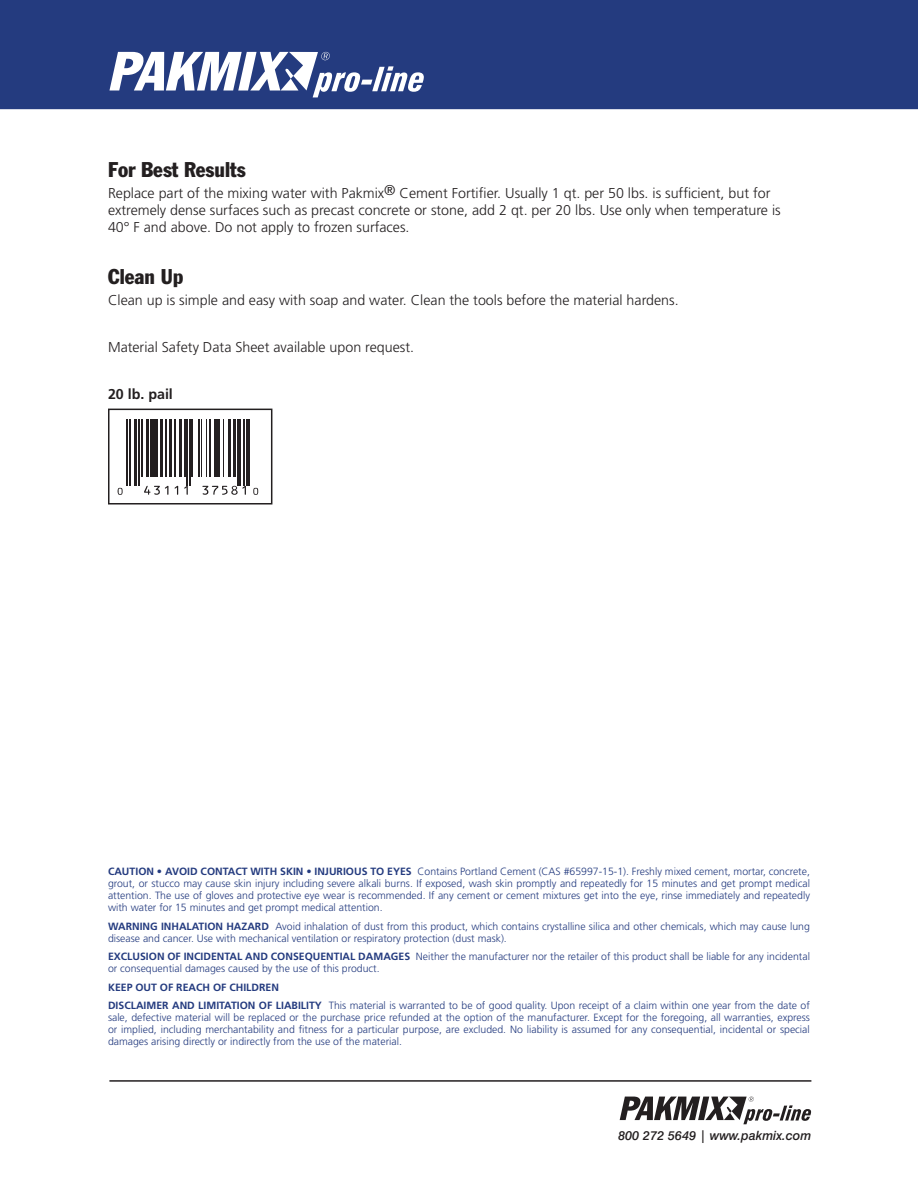
<style>
.page{position:relative;width:918px;height:1188px;background:#fff}
.page>*{position:absolute;margin:0;border:0;box-sizing:border-box;transform-origin:0 0}
.Subhead{font:condensed 21px "Franklin Gothic";color:#231f20}
.Body_Copy{font:300 14.25px/17.1px "Frutiger";color:#231f20}
.Body_Copy-2{font:700 14.25px "Frutiger";color:#231f20}
.t1{font:italic 500 12.75px "Swiss 721 BT";color:#231f20}
.t2{font:300 10.5px/12px "Frutiger";color:#243b7f}
.s1{font-weight:700}
</style>
<div class="page">
<div style="left:0;top:0;width:918px;height:109px;background:#243b7f"></div>
<hr style="left:109px;top:1080px;width:702px;height:2px;background:#231f20">
<svg style="left:620px;top:1097px;width:191px;height:27px"></svg>
<svg style="left:109px;top:52px;width:315px;height:45px"></svg>
<svg style="left:117px;top:419px;width:142px;height:76px"></svg>
<hr style="left:127px;top:419px;width:1px;height:66px;background:#231f20">
<hr style="left:130px;top:419px;width:1px;height:66px;background:#231f20">
<hr style="left:135px;top:419px;width:2px;height:66px;background:#231f20">
<hr style="left:139px;top:419px;width:1px;height:66px;background:#231f20">
<hr style="left:141px;top:419px;width:1px;height:58px;background:#231f20">
<hr style="left:146px;top:419px;width:3px;height:58px;background:#231f20">
<div style="left:150px;top:419px;width:5px;height:58px;background:#231f20"></div>
<hr style="left:157px;top:419px;width:1px;height:58px;background:#231f20">
<hr style="left:161px;top:419px;width:2px;height:58px;background:#231f20">
<hr style="left:166px;top:419px;width:1px;height:58px;background:#231f20">
<hr style="left:170px;top:419px;width:2px;height:58px;background:#231f20">
<hr style="left:175px;top:419px;width:1px;height:58px;background:#231f20">
<hr style="left:179px;top:419px;width:2px;height:58px;background:#231f20">
<hr style="left:184px;top:419px;width:1px;height:58px;background:#231f20">
<hr style="left:187px;top:419px;width:1px;height:66px;background:#231f20">
<hr style="left:189px;top:419px;width:1px;height:66px;background:#231f20">
<hr style="left:192px;top:419px;width:1px;height:58px;background:#231f20">
<hr style="left:198px;top:419px;width:1px;height:58px;background:#231f20">
<hr style="left:201px;top:419px;width:1px;height:58px;background:#231f20">
<hr style="left:206px;top:419px;width:1px;height:58px;background:#231f20">
<hr style="left:210px;top:419px;width:1px;height:58px;background:#231f20">
<hr style="left:214px;top:419px;width:4px;height:58px;background:#231f20">
<hr style="left:219px;top:419px;width:1px;height:58px;background:#231f20">
<hr style="left:223px;top:419px;width:1px;height:58px;background:#231f20">
<hr style="left:228px;top:419px;width:3px;height:58px;background:#231f20">
<hr style="left:233px;top:419px;width:3px;height:58px;background:#231f20">
<hr style="left:237px;top:419px;width:4px;height:66px;background:#231f20">
<hr style="left:244px;top:419px;width:1px;height:66px;background:#231f20">
<hr style="left:246px;top:419px;width:1px;height:66px;background:#231f20">
<hr style="left:249px;top:419px;width:1px;height:66px;background:#231f20">
<svg style="left:118px;top:488px;width:5px;height:7px"></svg>
<svg style="left:144px;top:486px;width:24px;height:9px"></svg>
<svg style="left:175px;top:486px;width:3px;height:9px"></svg>
<svg style="left:184px;top:486px;width:4px;height:9px"></svg>
<svg style="left:202px;top:486px;width:44px;height:9px"></svg>
<svg style="left:253px;top:488px;width:5px;height:7px"></svg>
<div style="left:108px;top:409px;width:164px;height:96px;border:2px solid #231f20"></div>
<p class="Subhead" style="left:108px;top:157px;width:139px">For Best Results</p>
<p class="Body_Copy" style="left:108px;top:185px;width:674px">Replace part of the mixing water with Pakmix® Cement Fortifier. Usually 1 qt. per 50 lbs. is sufficient, but for extremely dense surfaces such as precast concrete or stone, add 2 qt. per 20 lbs. Use only when temperature is<br>40° F and above. Do not apply to frozen surfaces.</p>
<p class="Subhead" style="left:108px;top:263px;width:77px">Clean Up</p>
<p class="Body_Copy" style="left:108px;top:291px;width:572px">Clean up is simple and easy with soap and water. Clean the tools before the material hardens.</p>
<p class="Body_Copy" style="left:108px;top:339px;width:308px">Material Safety Data Sheet available upon request.</p>
<p class="Body_Copy-2" style="left:108px;top:386px;width:66px">20 lb. pail</p>
<p class="t2" style="left:108px;top:866px;width:704px;text-align:justify"><span class="s1">CAUTION • AVOID CONTACT WITH SKIN • INJURIOUS TO EYES</span> Contains Portland Cement (CAS #65997-15-1). Freshly mixed cement, mortar, concrete, grout, or stucco may cause skin injury including severe alkali burns. If exposed, wash skin promptly and repeatedly for 15 minutes and get prompt medical attention. The use of gloves and protective eye wear is recommended. If any cement or cement mixtures get into the eye, rinse immediately and repeatedly with water for 15 minutes and get prompt medical attention.</p>
<p class="t2" style="left:108px;top:920px;width:703px"><span class="s1">WARNING INHALATION HAZARD</span> Avoid inhalation of dust from this product, which contains crystalline silica and other chemicals, which may cause lung disease and cancer. Use with mechanical ventilation or respiratory protection (dust mask).</p>
<p class="t2" style="left:108px;top:951px;width:703px"><span class="s1">EXCLUSION OF INCIDENTAL AND CONSEQUENTIAL DAMAGES</span> Neither the manufacturer nor the retailer of this product shall be liable for any incidental or consequential damages caused by the use of this product.</p>
<p class="t2" style="left:108px;top:978px;width:703px;line-height:18.5px"><span class="s1">KEEP OUT OF REACH OF CHILDREN<br>DISCLAIMER AND LIMITATION OF LIABILITY</span> This material is warranted to be of good quality. Upon receipt of a claim within one year from the date of</p>
<p class="t2" style="left:108px;top:1012px;width:703px;text-align:justify">sale, defective material will be replaced or the purchase price refunded at the option of the manufacturer. Except for the foregoing, all warranties, express or implied, including merchantability and fitness for a particular purpose, are excluded. No liability is assumed for any consequential, incidental or special damages arising directly or indirectly from the use of the material.</p>
<p class="t1" style="left:618px;top:1128px;width:195px">800 272 5649 | www.pakmix.com</p>
</div>
